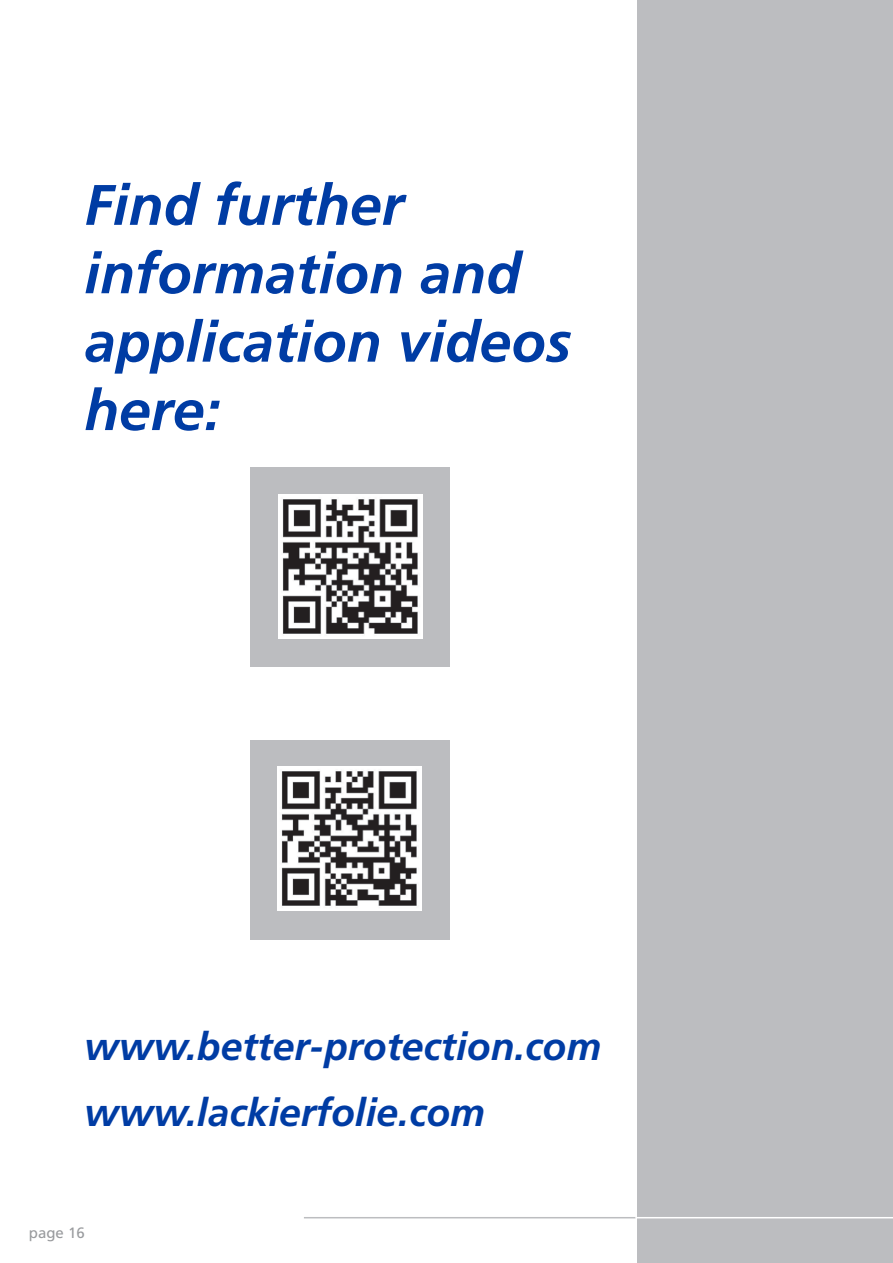
<style>
.page{position:relative;width:893px;height:1263px;background:#fff}
.page>*{position:absolute;margin:0;border:0;box-sizing:border-box;transform-origin:0 0}
.t1{font:italic 700 57px/68.4px "Frutiger";color:#003ca4}
.t2{font:italic 700 39px/66px "Frutiger";color:#003ca4}
.t3{font:15px "Frutiger";color:#999b9e}
</style>
<div class="page">
<div style="left:637px;top:0;width:255px;height:1263px;background:#bcbdc0"></div>
<hr style="left:304px;top:1217px;width:332px;height:1px;background:#bcbdc0">
<hr style="left:636px;top:1217px;width:257px;height:1px;background:#fff">
<div style="left:251px;top:467px;width:199px;height:199px;background:#bcbdc0"></div>
<div style="left:251px;top:740px;width:199px;height:199px;background:#bcbdc0"></div>
<img style="left:278px;top:494px;width:144px;height:144px">
<img style="left:278px;top:766px;width:144px;height:144px">
<p class="t1" style="left:84px;top:175px;width:488px">Find further information and application videos here:</p>
<p class="t2" style="left:84px;top:1016px;width:518px">www.better-protection.com www.lackierfolie.com</p>
<p class="t3" style="left:29px;top:1227px;width:57px">page 16</p>
</div>
